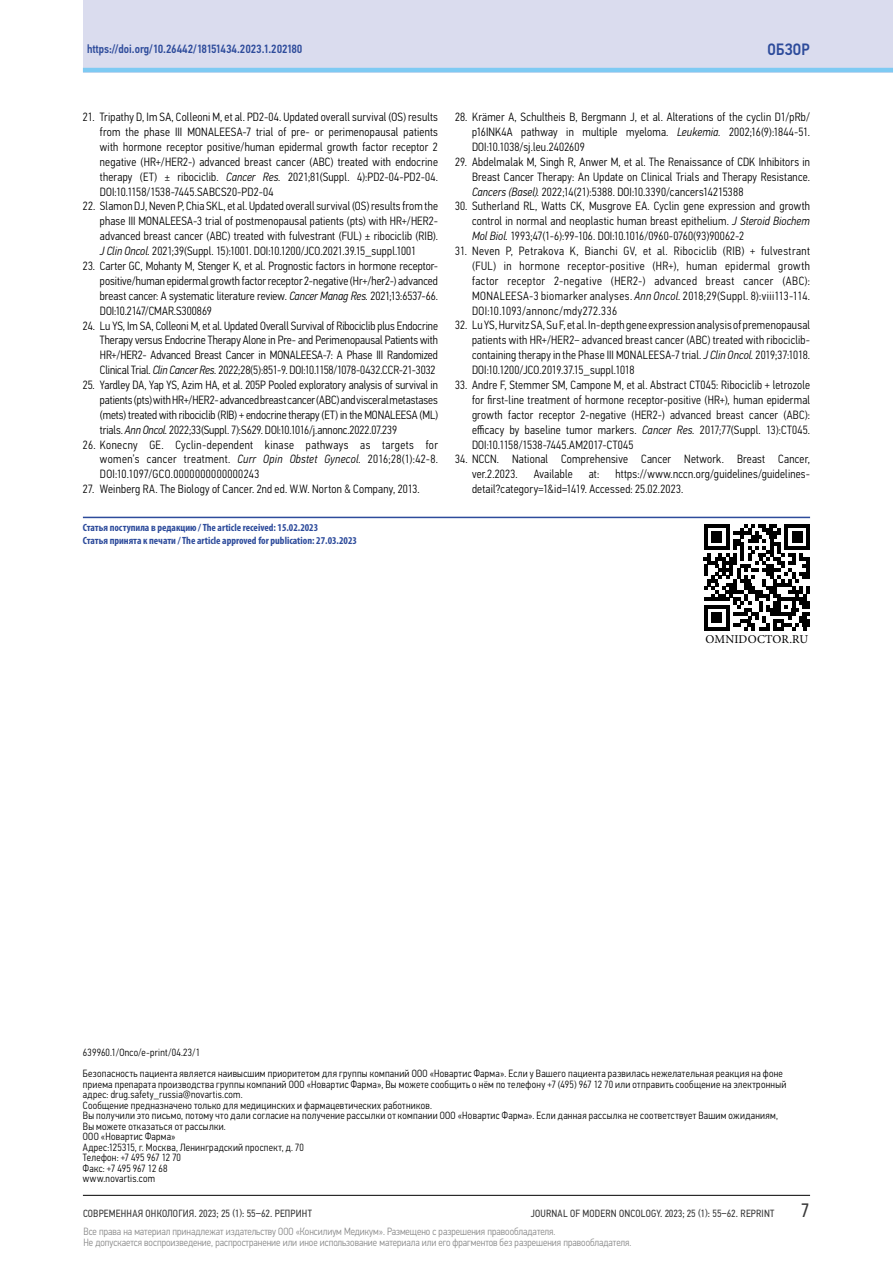
<style>
.page{position:relative;width:893px;height:1263px;background:#fff}
.page>*{position:absolute;margin:0;border:0;box-sizing:border-box;transform-origin:0 0}
.t1{font:19.5px "Eco Vector Cond";color:#383838}
.t2{font:500 16.5px "Eco Vector Cond";color:#2d4b9b}
.t3{font:300 12px/14.9px "Eco Vector Cond";letter-spacing:.015em;color:#000;text-align:justify}
.t4{font:500 12px "Eco Vector Cond";color:#2d4b9b}
.t5{font:12px "Minion Pro";letter-spacing:.01em;color:#000}
.t6{font:300 10.5px/10.5px "Eco Vector Cond";letter-spacing:.025em;color:#000}
.t7{font:300 10.5px/10.5px "Eco Vector Cond";color:#898989}
.t8{font:700 condensed 10.5px/12.6px "Myriad Pro";color:#2d4b9b}
.t9{font:10.5px "Eco Vector Cond";letter-spacing:.02em;color:#383838}
.s1{font-style:italic}
</style>
<div class="page">
<div style="left:83px;top:0;width:810px;height:72px;background:#dadcee"></div>
<hr style="left:83px;top:68px;width:810px;height:4px;background:#7ecaf3">
<hr style="left:83px;top:1195px;width:727px;height:1px;background:#000">
<svg style="left:704px;top:524px;width:106px;height:106px"></svg>
<hr style="left:83px;top:517px;width:727px;height:1px;background:#2d4b9b">
<p class="t4" style="left:87px;top:42px;width:217px">https://doi.org/10.26442/18151434.2023.1.202180</p>
<h2 class="t2" style="left:767px;top:40px;width:44px">Обзор</h2>
<p class="t3" style="left:100px;top:110px;width:340px;text-indent:-17px">21. Tripathy D, Im SA, Colleoni M, et al. PD2-04. Updated overall survival (OS) results from the phase III MONALEESA-7 trial of pre- or perimenopausal patients with hormone receptor positive/human epidermal growth factor receptor 2 negative (HR+/HER2-) advanced breast cancer (ABC) treated with endocrine therapy (ET) ± ribociclib. <span class="s1">Cancer Res.</span> 2021;81(Suppl. 4):PD2-04-PD2-04.<br>DOI:10.1158/1538-7445.SABCS20-PD2-04</p>
<p class="t3" style="left:100px;top:199px;width:340px;text-indent:-17px">22. Slamon DJ, Neven P, Chia SKL, et al. Updated overall survival (OS) results from the phase III MONALEESA-3 trial of postmenopausal patients (pts) with HR+/HER2- advanced breast cancer (ABC) treated with fulvestrant (FUL) ± ribociclib (RIB).<br><span class="s1">J Clin Oncol.</span> 2021;39(Suppl. 15):1001. DOI:10.1200/JCO.2021.39.15_suppl.1001</p>
<p class="t3" style="left:100px;top:259px;width:340px;text-indent:-17px">23. Carter GC, Mohanty M, Stenger K, et al. Prognostic factors in hormone receptor&shy;positive/human epidermal growth factor receptor 2-negative (Hr+/her2-) advanced breast cancer: A systematic literature review. <span class="s1">Cancer Manag Res.</span> 2021;13:6537-66.<br>DOI:10.2147/CMAR.S300869</p>
<p class="t3" style="left:100px;top:318px;width:340px;text-indent:-17px">24. Lu YS, Im SA, Colleoni M, et al. Updated Overall Survival of Ribociclib plus Endocrine Therapy versus Endocrine Therapy Alone in Pre- and Perimenopausal Patients with HR+/HER2- Advanced Breast Cancer in MONALEESA-7: A Phase III Randomized Clinical Trial. <span class="s1">Clin Cancer Res.</span> 2022;28(5):851-9. DOI:10.1158/1078-0432.CCR-21-3032</p>
<p class="t3" style="left:100px;top:378px;width:340px;text-indent:-17px">25. Yardley DA, Yap YS, Azim HA, et al. 205P Pooled exploratory analysis of survival in patients (pts) with HR+/HER2- advanced breast cancer (ABC) and visceral metastases (mets) treated with ribociclib (RIB) + endocrine therapy (ET) in the MONALEESA (ML) trials. <span class="s1">Ann Oncol.</span> 2022;33(Suppl. 7):S629. DOI:10.1016/j.annonc.2022.07.239</p>
<p class="t3" style="left:100px;top:437px;width:340px;text-indent:-17px">26. Konecny GE. Cyclin-dependent kinase pathways as targets for women’s cancer treatment. <span class="s1">Curr Opin Obstet Gynecol.</span> 2016;28(1):42-8.<br>DOI:10.1097/GCO.0000000000000243</p>
<p class="t3" style="left:83px;top:482px;width:338px">27. Weinberg RA. The Biology of Cancer. 2nd ed. W.W. Norton &amp; Company, 2013.</p>
<p class="t8" style="left:83px;top:521px;width:276px">Статья поступила в редакцию / The article received: 15.02.2023<br>Статья принята к печати / The article approved for publication: 27.03.2023</p>
<p class="t3" style="left:472px;top:110px;width:340px;text-indent:-17px">28. Krämer A, Schultheis B, Bergmann J, et al. Alterations of the cyclin D1/pRb/ p16INK4A pathway in multiple myeloma. <span class="s1">Leukemia.</span> 2002;16(9):1844-51.<br>DOI:10.1038/sj.leu.2402609</p>
<p class="t3" style="left:472px;top:154px;width:340px;text-indent:-17px">29. Abdelmalak M, Singh R, Anwer M, et al. The Renaissance of CDK Inhibitors in Breast Cancer Therapy: An Update on Clinical Trials and Therapy Resistance.<br><span class="s1">Cancers (Basel).</span> 2022;14(21):5388. DOI:10.3390/cancers14215388</p>
<p class="t3" style="left:472px;top:199px;width:340px;text-indent:-17px">30. Sutherland RL, Watts CK, Musgrove EA. Cyclin gene expression and growth control in normal and neoplastic human breast epithelium. <span class="s1">J Steroid Biochem Mol Biol.</span> 1993;47(1-6):99-106. DOI:10.1016/0960-0760(93)90062-2</p>
<p class="t3" style="left:472px;top:244px;width:340px;text-indent:-17px">31. Neven P, Petrakova K, Bianchi GV, et al. Ribociclib (RIB) + fulvestrant (FUL) in hormone receptor-positive (HR+), human epidermal growth factor receptor 2-negative (HER2-) advanced breast cancer (ABC):<br>MONALEESA-3 biomarker analyses. <span class="s1">Ann Oncol.</span> 2018;29(Suppl. 8):viii113-114.<br>DOI:10.1093/annonc/mdy272.336</p>
<p class="t3" style="left:472px;top:318px;width:340px;text-indent:-17px">32. Lu YS, Hurvitz SA, Su F, et al. In-depth gene expression analysis of premenopausal patients with HR+/HER2− advanced breast cancer (ABC) treated with ribociclib&shy;containing therapy in the Phase III MONALEESA-7 trial. <span class="s1">J Clin Oncol.</span> 2019;37:1018.<br>DOI:10.1200/JCO.2019.37.15_suppl.1018</p>
<p class="t3" style="left:472px;top:378px;width:340px;text-indent:-17px">33. Andre F, Stemmer SM, Campone M, et al. Abstract CT045: Ribociclib + letrozole for first-line treatment of hormone receptor-positive (HR+), human epidermal growth factor receptor 2-negative (HER2-) advanced breast cancer (ABC): efficacy by baseline tumor markers. <span class="s1">Cancer Res.</span> 2017;77(Suppl. 13):CT045.<br>DOI:10.1158/1538-7445.AM2017-CT045</p>
<p class="t3" style="left:472px;top:452px;width:340px;text-indent:-17px">34. NCCN. National Comprehensive Cancer Network. Breast Cancer, ver.2.2023.</p>
<p class="t3" style="left:472px;top:467px;width:340px;text-indent:143px">https://www.nccn.org/guidelines/guidelines&shy;detail?category=1&amp;id=1419. Accessed: 25.02.2023.</p>
<p class="t3" style="left:534px;top:467px;width:40px">Available</p>
<p class="t3" style="left:589px;top:467px;width:12px">at:</p>
<p class="t5" style="left:706px;top:631px;width:104px">OMNIDOCTOR.RU</p>
<p class="t6" style="left:83px;top:1042px;width:701px;line-height:21px">639960.1/Onco/e-print/04.23/1<br>Безопасность пациента является наивысшим приоритетом для группы компаний ООО «Новартис Фарма». Если у Вашего пациента развилась нежелательная реакция на фоне</p>
<p class="t6" style="left:83px;top:1079px;width:705px">приема препарата производства группы компаний ООО «Новартис Фарма», Вы можете сообщить о нём по телефону +7 (495) 967 12 70 или отправить сообщение на электронный адрес: drug.safety_russia@novartis.com.<br>Сообщение предназначено только для медицинских и фармацевтических работников.<br>Вы получили это письмо, потому что дали согласие на получение рассылки от компании ООО «Новартис Фарма». Если данная рассылка не соответствует Вашим ожиданиям, Вы можете отказаться от рассылки.<br>ООО «Новартис Фарма»<br>Адрес:125315, г. Москва, Ленинградский проспект, д. 70<br>Телефон: +7 495 967 12 70<br>Факс: +7 495 967 12 68<br>www.novartis.com</p>
<p class="t9" style="left:83px;top:1208px;width:230px">СОВРЕМЕННАЯ ОНКОЛОГИЯ. 2023; 25 (1): 55–62. РЕПРИНТ</p>
<p class="t9" style="left:531px;top:1208px;width:245px">JOURNAL OF MODERN ONCOLOGY. 2023; 25 (1): 55–62. REPRINT</p>
<h1 class="t1" style="left:802px;top:1199px;width:9px">7</h1>
<p class="t7" style="left:83px;top:1227px;width:549px">Все права на материал принадлежат издательству ООО «Консилиум Медикум». Размещено с разрешения правообладателя.<br>Не допускается воспроизведение, распространение или иное использование материала или его фрагментов без разрешения правообладателя.</p>
</div>
